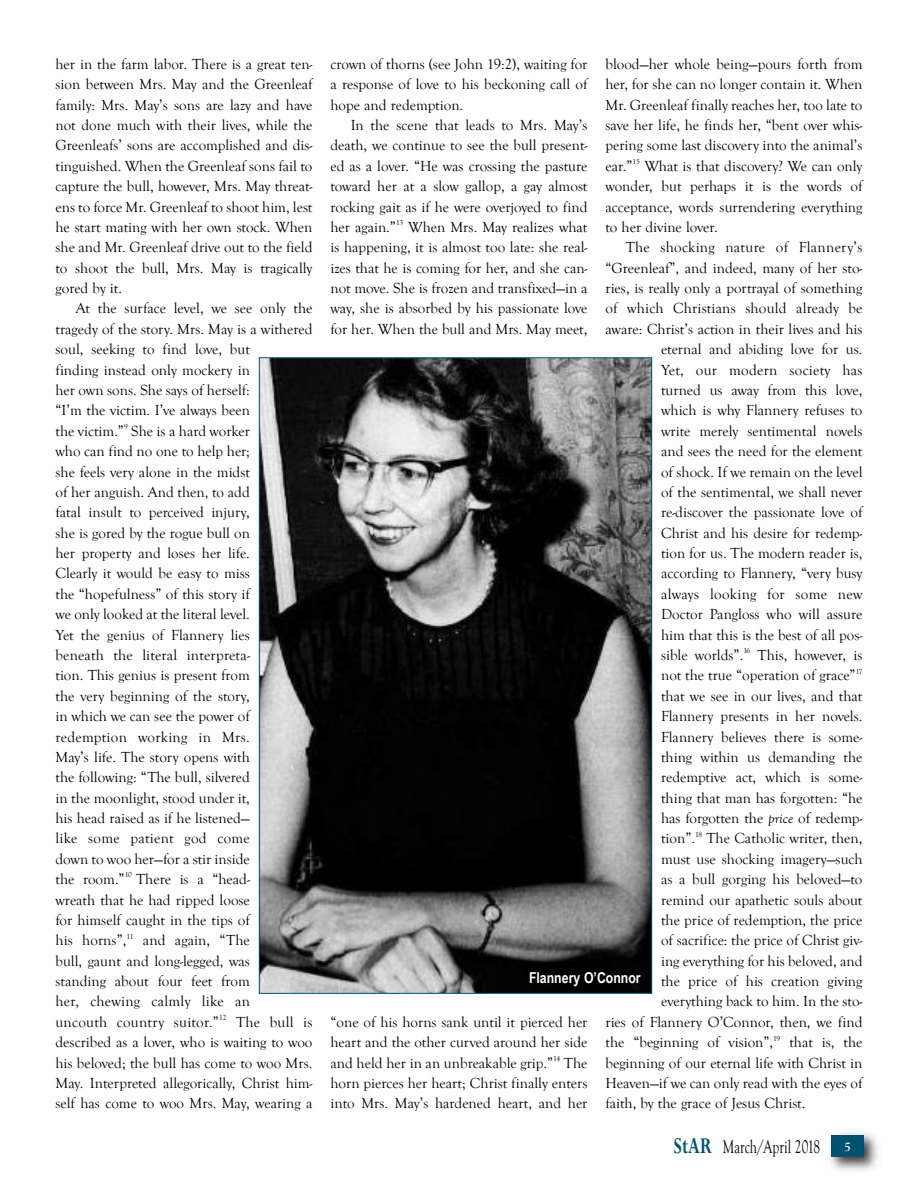
<style>
.page{position:relative;width:918px;height:1188px;background:#fff}
.page>*{position:absolute;margin:0;border:0;box-sizing:border-box;transform-origin:0 0}
.t1{font:18.9px "Goudy Old Style T";color:#000;scale:.71 1}
.t2{font:15px/20.4px "Goudy Old Style T";color:#000;text-align:justify}
.t3{font:15px "Goudy Old Style T";letter-spacing:.02em;color:#000}
.t4{font:700 15px "Arial Narrow";color:#fff}
.t5{font:700 13.5px "Goudy Old Style T";color:#fff}
.s1{font-style:italic}
.s2{font-family:"Perpetua";font-weight:700;font-size:25.2px;color:#005171}
</style>
<div class="page">
<img style="left:829px;top:1132px;width:48px;height:39px">
<div style="left:832px;top:1135px;width:32px;height:21px;background:#005171"></div>
<img style="left:261px;top:359px;width:389px;height:633px">
<p class="t2" style="left:55px;top:54px;width:259px">her in the farm labor. There is a great ten&shy;sion between Mrs. May and the Greenleaf family: Mrs. May’s sons are lazy and have not done much with their lives, while the Greenleafs’ sons are accomplished and dis&shy;tinguished. When the Greenleaf sons fail to capture the bull, however, Mrs. May threat&shy;ens to force Mr. Greenleaf to shoot him, lest he start mating with her own stock. When she and Mr. Greenleaf drive out to the field to shoot the bull, Mrs. May is tragically gored by it.</p>
<p class="t2" style="left:55px;top:298px;width:259px;text-align:left;text-indent:20px">At the surface level, we see only the tragedy of the story. Mrs. May is a withered soul, seeking to find love, but<br>finding instead only mockery in<br>her own sons. She says of herself:<br>“I’m the victim. I’ve always been<br>the victim.”<sup>9</sup> She is a hard worker<br>who can find no one to help her;<br>she feels very alone in the midst<br>of her anguish. And then, to add<br>fatal insult to perceived injury,<br>she is gored by the rogue bull on<br>her property and loses her life.<br>Clearly it would be easy to miss<br>the “hopefulness” of this story if<br>we only looked at the literal level.<br>Yet the genius of Flannery lies<br>beneath the literal interpreta-<br>tion. This genius is present from<br>the very beginning of the story,<br>in which we can see the power of redemption working in Mrs.<br>May’s life. The story opens with<br>the following: “The bull, silvered<br>in the moonlight, stood under it,<br>his head raised as if he listened—<br>like some patient god come<br>down to woo her—for a stir inside<br>the room.”<sup>10</sup> There is a “head-<br>wreath that he had ripped loose<br>for himself caught in the tips of<br>his horns”,<sup>11</sup> and again, “The<br>bull, gaunt and long-legged, was<br>standing about four feet from<br>her, chewing calmly like an<br>uncouth country suitor.”<sup>12</sup> The bull is described as a lover, who is waiting to woo his beloved; the bull has come to woo Mrs.<br>May. Interpreted allegorically, Christ him&shy;self has come to woo Mrs. May, wearing a</p>
<p class="t2" style="left:330px;top:54px;width:259px">crown of thorns (see John 19:2), waiting for a response of love to his beckoning call of hope and redemption.</p>
<p class="t2" style="left:330px;top:115px;width:259px;text-indent:20px">In the scene that leads to Mrs. May’s death, we continue to see the bull present&shy;ed as a lover. “He was crossing the pasture toward her at a slow gallop, a gay almost rocking gait as if he were overjoyed to find her again.”<sup>13</sup> When Mrs. May realizes what is happening, it is almost too late: she real&shy;izes that he is coming for her, and she can&shy;not move. She is frozen and transfixed—in a way, she is absorbed by his passionate love for her. When the bull and Mrs. May meet,</p>
<p class="t2" style="left:605px;top:54px;width:259px">blood—her whole being—pours forth from her, for she can no longer contain it. When Mr. Greenleaf finally reaches her, too late to save her life, he finds her, “bent over whis&shy;pering some last discovery into the animal’s ear.”<sup>15</sup> What is that discovery? We can only wonder, but perhaps it is the words of acceptance, words surrendering everything to her divine lover.</p>
<p class="t3" style="left:626px;top:239px;width:238px">The shocking nature of Flannery’s</p>
<p class="t2" style="left:605px;top:258px;width:259px">“Greenleaf”, and indeed, many of her sto-</p>
<p class="t2" style="left:605px;top:278px;width:258px">ries, is really only a portrayal of something</p>
<p class="t2" style="left:605px;top:298px;width:258px">of which Christians should already be</p>
<p class="t2" style="left:605px;top:319px;width:259px">aware: Christ’s action in their lives and his</p>
<p class="t2" style="left:661px;top:339px;width:203px">eternal and abiding love for us.</p>
<p class="t3" style="left:661px;top:361px;width:203px">Yet, our modern society has</p>
<p class="t2" style="left:661px;top:380px;width:203px">turned us away from this love,</p>
<p class="t2" style="left:661px;top:400px;width:203px">which is why Flannery refuses to</p>
<p class="t2" style="left:661px;top:421px;width:203px">write merely sentimental novels</p>
<p class="t2" style="left:661px;top:441px;width:203px">and sees the need for the element</p>
<p class="t2" style="left:661px;top:461px;width:203px">of shock. If we remain on the level</p>
<p class="t2" style="left:661px;top:482px;width:203px">of the sentimental, we shall never</p>
<p class="t2" style="left:661px;top:502px;width:203px">re-discover the passionate love of</p>
<p class="t2" style="left:661px;top:523px;width:203px">Christ and his desire for redemp-</p>
<p class="t2" style="left:661px;top:543px;width:203px">tion for us. The modern reader is,</p>
<p class="t2" style="left:661px;top:563px;width:203px">according to Flannery, “very busy</p>
<p class="t3" style="left:661px;top:585px;width:203px">always looking for some new</p>
<p class="t2" style="left:661px;top:604px;width:203px">Doctor Pangloss who will assure</p>
<p class="t2" style="left:661px;top:624px;width:203px">him that this is the best of all pos-</p>
<p class="t2" style="left:661px;top:645px;width:203px">sible worlds”.<sup>16</sup> This, however, is</p>
<p class="t2" style="left:661px;top:665px;width:203px">not the true “operation of grace”<sup>17</sup></p>
<p class="t2" style="left:661px;top:686px;width:203px">that we see in our lives, and that</p>
<p class="t2" style="left:661px;top:706px;width:203px">Flannery presents in her novels.</p>
<p class="t2" style="left:661px;top:726px;width:203px">Flannery believes there is some-</p>
<p class="t2" style="left:661px;top:747px;width:203px">thing within us demanding the</p>
<p class="t2" style="left:661px;top:767px;width:203px">redemptive act, which is some-</p>
<p class="t2" style="left:661px;top:788px;width:203px">thing that man has forgotten: “he</p>
<p class="t2" style="left:661px;top:808px;width:203px">has forgotten the <span class="s1">price</span> of redemp-</p>
<p class="t2" style="left:661px;top:828px;width:203px">tion”.<sup>18</sup> The Catholic writer, then,</p>
<p class="t2" style="left:661px;top:849px;width:203px">must use shocking imagery—such</p>
<p class="t2" style="left:661px;top:869px;width:203px">as a bull gorging his beloved—to</p>
<p class="t2" style="left:661px;top:889px;width:203px">remind our apathetic souls about</p>
<p class="t2" style="left:661px;top:910px;width:203px">the price of redemption, the price</p>
<p class="t2" style="left:661px;top:930px;width:203px">of sacrifice: the price of Christ giv-</p>
<p class="t2" style="left:661px;top:951px;width:203px">ing everything for his beloved, and</p>
<p class="t2" style="left:661px;top:971px;width:203px">the price of his creation giving</p>
<p class="t2" style="left:661px;top:991px;width:203px">everything back to him. In the sto-</p>
<p class="t2" style="left:606px;top:1012px;width:258px">ries of Flannery O’Connor, then, we find</p>
<p class="t2" style="left:606px;top:1032px;width:258px">the “beginning of vision”,<sup>19</sup> that is, the</p>
<p class="t2" style="left:606px;top:1052px;width:258px">beginning of our eternal life with Christ in</p>
<p class="t2" style="left:605px;top:1073px;width:258px">Heaven—if we can only read with the eyes of</p>
<p class="t2" style="left:606px;top:1093px;width:202px">faith, by the grace of Jesus Christ.</p>
<p class="t4" style="left:529px;top:969px;width:113px">Flannery O’Connor</p>
<p class="t2" style="left:330px;top:1012px;width:259px">“one of his horns sank until it pierced her heart and the other curved around her side and held her in an unbreakable grip.”<sup>14</sup> The horn pierces her heart; Christ finally enters into Mrs. May’s hardened heart, and her</p>
<p class="t1" style="left:674px;top:1136px;width:208px"><span class="s2">StAR</span> March/April 2018</p>
<p class="t5" style="left:844px;top:1139px;width:8px">5</p>
</div>
